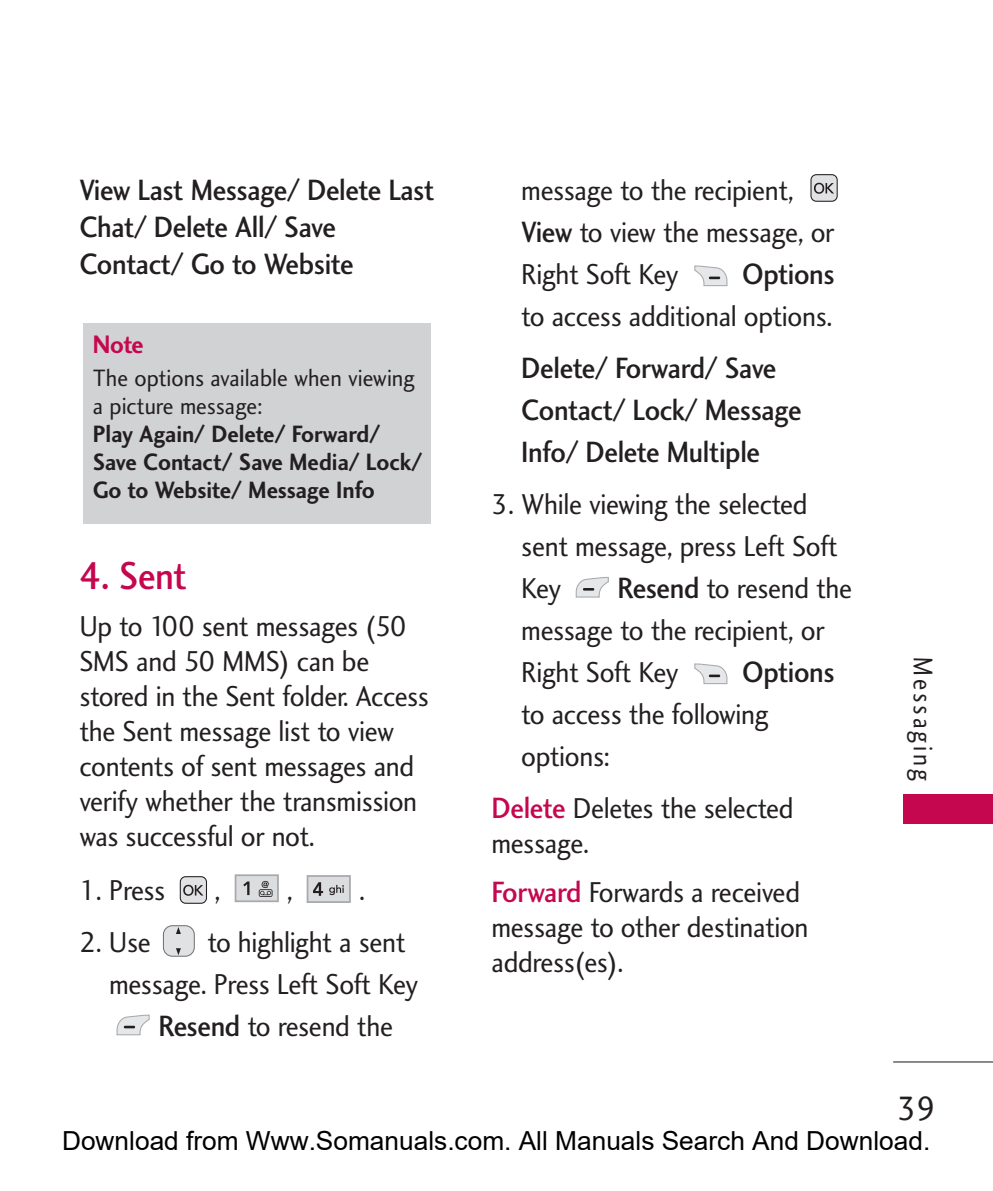
<style>
.page{position:relative;width:993px;height:1191px;background:#fff}
.page>*{position:absolute;margin:0;border:0;box-sizing:border-box;transform-origin:0 0}
.t1{font:40.25px "Charlotte Sans Medium Let Plain";color:#c50750;scale:.9 1}
.t2{font:35px "Charlotte Sans Book Let Plain";color:#231f20;scale:.93 1}
.t3{font:30.45px/36.8px "Charlotte Sans Medium Let Plain";letter-spacing:-.01em;color:#231f20;scale:.92 1}
.t4{font:29.75px/35px "Charlotte Sans Book Plain";letter-spacing:-.01em;color:#231f20;scale:.93 1}
.t5{font:28px "Charlotte Sans Book Let Plain";letter-spacing:.12em;color:#231f20;scale:.85 1}
.t6{font:26.25px "Arial";color:#000}
.t7{font:26.25px "Charlotte Sans Bold Let Plain";color:#c50750;scale:.92 1}
.t8{font:24.5px/28px "Charlotte Sans Bold Plain";color:#231f20;scale:.93 1}
.t9{font:24.5px/28px "Charlotte Sans Book Plain";color:#231f20;scale:.93 1}
.s1{font-family:"Charlotte Sans Medium Let Plain";font-size:30.45px}
.s2{font-family:"Charlotte Sans Medium Let Plain";font-size:30.45px;color:#c50750}
</style>
<div class="page">
<hr style="left:892px;top:1061px;width:100px;height:1px;background:#231f20">
<div style="left:903px;top:794px;width:89px;height:29px;background:#c50750"></div>
<svg style="left:694px;top:663px;width:33px;height:21px"></svg>
<svg style="left:575px;top:577px;width:34px;height:21px"></svg>
<svg style="left:694px;top:265px;width:33px;height:22px"></svg>
<svg style="left:810px;top:174px;width:28px;height:28px"></svg>
<svg style="left:116px;top:1014px;width:34px;height:21px"></svg>
<div style="left:163px;top:925px;width:31px;height:31px;background:#e1e2e4;border-radius:9px"></div>
<div style="left:163px;top:925px;width:31px;height:31px;border:1px solid #6c6d70;border-radius:9px"></div>
<svg style="left:176px;top:948px;width:5px;height:7px"></svg>
<svg style="left:176px;top:927px;width:5px;height:7px"></svg>
<div style="left:307px;top:876px;width:43px;height:26px;background:#dcdddf"></div>
<div style="left:306px;top:875px;width:45px;height:28px;border:2px solid #a8a9ad"></div>
<svg style="left:329px;top:885px;width:15px;height:10px"></svg>
<svg style="left:313px;top:882px;width:10px;height:13px"></svg>
<div style="left:235px;top:875px;width:43px;height:26px;background:#dcdddf"></div>
<div style="left:234px;top:874px;width:45px;height:28px;border:2px solid #a8a9ad"></div>
<svg style="left:259px;top:889px;width:13px;height:8px"></svg>
<svg style="left:259px;top:890px;width:12px;height:6px"></svg>
<svg style="left:260px;top:881px;width:11px;height:14px"></svg>
<svg style="left:243px;top:881px;width:6px;height:14px"></svg>
<svg style="left:179px;top:876px;width:28px;height:28px"></svg>
<div style="left:83px;top:324px;width:347px;height:200px;background:#d1d2d4"></div>
<p class="t3" style="left:79px;top:172px;width:387px">View Last Message/ Delete Last<br>Chat/ Delete All/ Save<br>Contact/ Go to Website</p>
<p class="t7" style="left:93px;top:329px;width:57px">Note</p>
<p class="t9" style="left:93px;top:366px;width:347px">The options available when viewing a picture message:</p>
<p class="t8" style="left:93px;top:422px;width:355px">Play Again/ Delete/ Forward/<br>Save Contact/ Save Media/ Lock/<br>Go to Website/ Message Info</p>
<h1 class="t1" style="left:79px;top:551px;width:121px">4. Sent</h1>
<p class="t4" style="left:79px;top:611px;width:377px">Up to 100 sent messages (50<br>SMS and 50 MMS) can be stored in the Sent folder. Access the Sent message list to view contents of sent messages and verify whether the transmission was successful or not.</p>
<p class="t4" style="left:79px;top:875px;width:94px">1. Press</p>
<p class="t4" style="left:214px;top:875px;width:8px">,</p>
<p class="t4" style="left:287px;top:875px;width:8px">,</p>
<p class="t4" style="left:359px;top:875px;width:8px">.</p>
<p class="t4" style="left:79px;top:927px;width:78px">2. Use</p>
<p class="t4" style="left:207px;top:927px;width:214px">to highlight a sent</p>
<p class="t4" style="left:109px;top:969px;width:333px">message. Press Left Soft Key</p>
<p class="t4" style="left:158px;top:1011px;width:254px"><span class="s1">Resend</span> to resend the</p>
<p class="t4" style="left:521px;top:172px;width:338px;line-height:42px">message to the recipient,<br><span class="s1">View</span> to view the message, or<br>Right Soft Key</p>
<p class="t3" style="left:741px;top:255px;width:102px">Options</p>
<p class="t4" style="left:521px;top:301px;width:336px">to access additional options.</p>
<p class="t3" style="left:521px;top:346px;width:306px;line-height:42px">Delete/ Forward/ Save<br>Contact/ Lock/ Message<br>Info/ Delete Multiple</p>
<p class="t4" style="left:521px;top:486px;width:341px;line-height:42px;text-indent:-30px">3. While viewing the selected sent message, press Left Soft<br>Key</p>
<p class="t4" style="left:521px;top:570px;width:357px;line-height:42px;text-indent:96px"><span class="s1">Resend</span> to resend the message to the recipient, or<br>Right Soft Key</p>
<p class="t3" style="left:741px;top:653px;width:102px">Options</p>
<p class="t4" style="left:521px;top:696px;width:267px;line-height:42px">to access the following options:</p>
<p class="t4" style="left:491px;top:793px;width:326px"><span class="s2">Delete</span> Deletes the selected message.</p>
<p class="t4" style="left:491px;top:877px;width:342px"><span class="s2">Forward</span> Forwards a received message to other destination address(es).</p>
<p class="t5" style="left:939px;top:657px;width:147px;rotate:90deg">Messaging</p>
<p class="t2" style="left:896px;top:1087px;width:43px">39</p>
<p class="t6" style="left:62px;top:1126px;width:869px">Download from Www.Somanuals.com. All Manuals Search And Download.</p>
</div>
